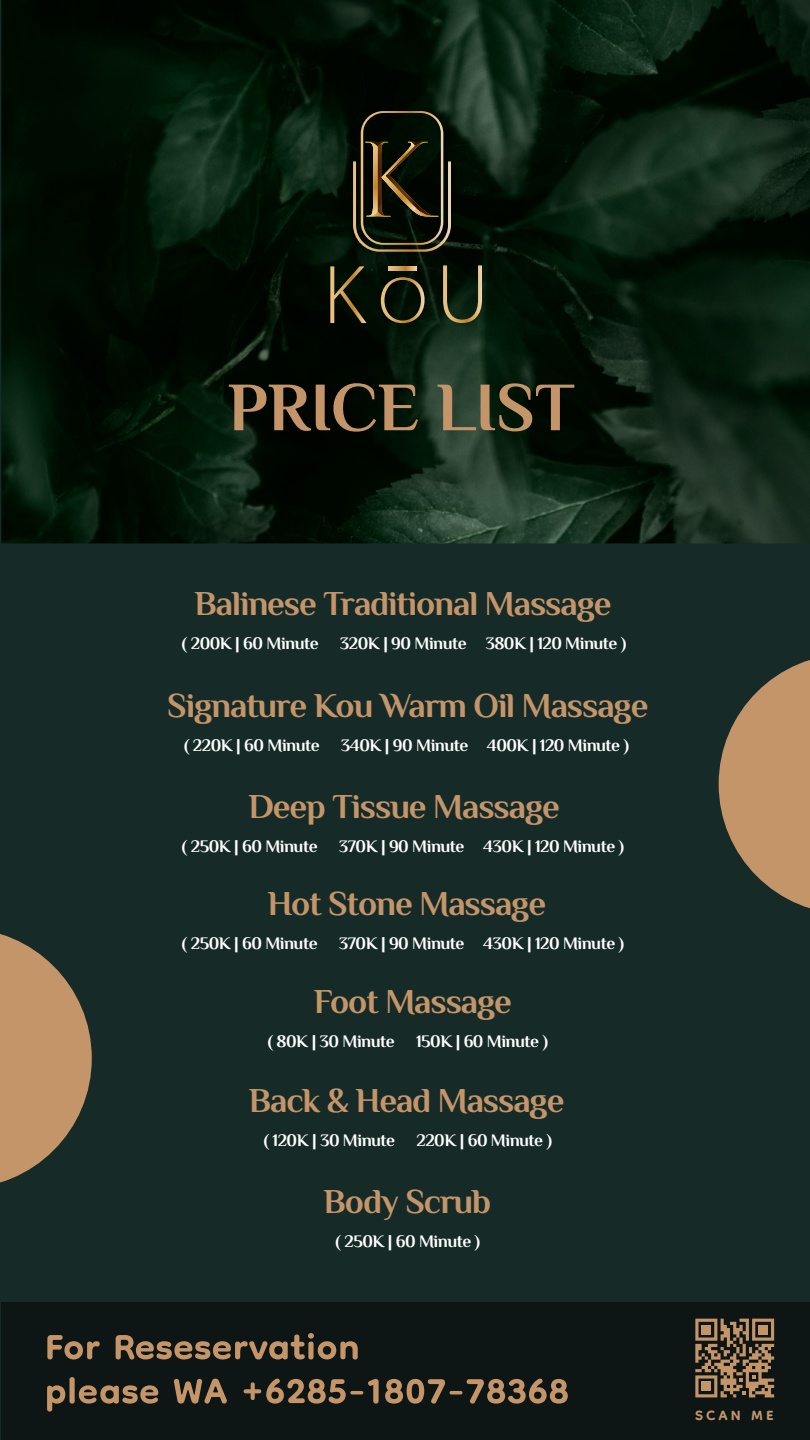
<style>
.page{position:relative;width:810px;height:1440px;background:#162b28}
.page>*{position:absolute;margin:0;border:0;box-sizing:border-box;transform-origin:0 0}
.t1{font:700 69.15px "El Messiri";color:#c5956a}
.t2{font:700 58.8px/44.1px "Dongle";letter-spacing:.01em;color:#c5956a}
.t3{font:700 34.8px "El Messiri";letter-spacing:-.03em;color:#c5956a}
.t4{font:700 22.8px "Dongle";letter-spacing:.13em;color:#c5956a}
.t5{font:700 17.48px "El Messiri";letter-spacing:-.03em;color:#fff}
</style>
<div class="page">
<img style="left:1px;top:0;width:809px;height:543px">
<svg style="left:330px;top:266px;width:36px;height:57px"></svg>
<svg style="left:443px;top:265px;width:39px;height:58px"></svg>
<svg style="left:381px;top:277px;width:44px;height:46px"></svg>
<svg style="left:388px;top:266px;width:29px;height:4px"></svg>
<svg style="left:353px;top:111px;width:98px;height:141px"></svg>
<svg style="left:0;top:934px;width:92px;height:249px"></svg>
<svg style="left:719px;top:660px;width:91px;height:249px"></svg>
<div style="left:1px;top:1303px;width:809px;height:137px;background:#0d1615"></div>
<svg style="left:695px;top:1319px;width:79px;height:78px"></svg>
<div style="left:702px;top:1325px;width:9px;height:9px;background:#c5956a"></div>
<div style="left:758px;top:1325px;width:10px;height:9px;background:#c5956a"></div>
<div style="left:702px;top:1382px;width:9px;height:9px;background:#c5956a"></div>
<h1 class="t1" style="left:228px;top:366px;width:348px">PRICE LIST</h1>
<h3 class="t3" style="left:195px;top:583px;width:419px">Balinese Traditional Massage</h3>
<p class="t5" style="left:182px;top:633px;width:446px">( 200K | 60 Minute 320K | 90 Minute 380K | 120 Minute )</p>
<h3 class="t3" style="left:167px;top:685px;width:483px">Signature Kou Warm Oil Massage</h3>
<p class="t5" style="left:184px;top:735px;width:446px">( 220K | 60 Minute 340K | 90 Minute 400K | 120 Minute )</p>
<h3 class="t3" style="left:248px;top:786px;width:313px">Deep Tissue Massage</h3>
<p class="t5" style="left:182px;top:836px;width:444px">( 250K | 60 Minute 370K | 90 Minute 430K | 120 Minute )</p>
<h3 class="t3" style="left:268px;top:883px;width:280px">Hot Stone Massage</h3>
<p class="t5" style="left:182px;top:933px;width:444px">( 250K | 60 Minute 370K | 90 Minute 430K | 120 Minute )</p>
<h3 class="t3" style="left:314px;top:980px;width:200px">Foot Massage</h3>
<p class="t5" style="left:268px;top:1030px;width:282px">( 80K | 30 Minute 150K | 60 Minute )</p>
<h3 class="t3" style="left:249px;top:1080px;width:317px">Back &amp; Head Massage</h3>
<p class="t5" style="left:264px;top:1130px;width:290px">( 120K | 30 Minute 220K | 60 Minute )</p>
<h3 class="t3" style="left:324px;top:1181px;width:169px">Body Scrub</h3>
<p class="t5" style="left:336px;top:1231px;width:146px">( 250K | 60 Minute )</p>
<h2 class="t2" style="left:45px;top:1329px;width:526px">For Reseservation<br>please WA +6285-1807-78368</h2>
<h3 class="t4" style="left:695px;top:1403px;width:80px">SCAN ME</h3>
</div>
